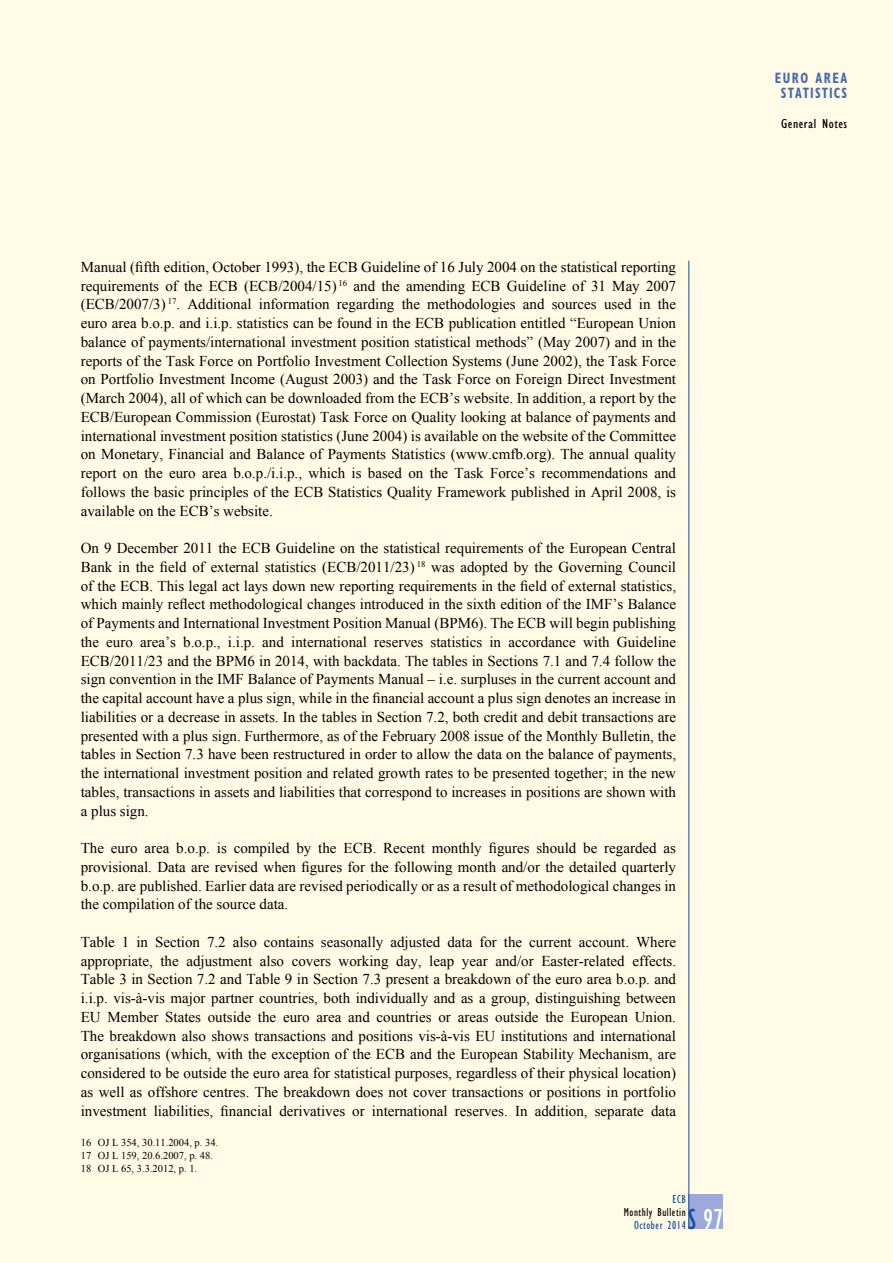
<style>
.page{position:relative;width:893px;height:1263px;background:#fffbe6}
.page>*{position:absolute;margin:0;border:0;box-sizing:border-box;transform-origin:0 0}
.t1{font:condensed 30px "Gill Sans Myriad";color:#fff;scale:.95 1}
.t2{font:15px/18.8px "Times New Roman WGL";color:#000;text-align:justify}
.t3{font:700 condensed 15px/15px "Gill Sans Myriad";letter-spacing:.08em;color:#4869b1;text-align:center;scale:.85 1}
.t4{font:condensed 13.5px "Gill Sans Myriad";letter-spacing:.035em;color:#000;scale:1.1 1}
.t5{font:condensed 12px "Gill Sans Myriad";letter-spacing:.05em;color:#000;scale:.95 1}
.t6{font:condensed 12px "Gill Sans Myriad";letter-spacing:.05em;color:#114e9f;scale:.95 1}
.t7{font:10.5px/12.8px "Times New Roman WGL";color:#000}
.s1{color:#114e9f}
</style>
<div class="page">
<div style="left:689px;top:1195px;width:34px;height:34px;background:#9da9db"></div>
<hr style="left:689px;top:261px;width:1px;height:968px;background:#114e9f">
<p class="t2" style="left:81px;top:257px;width:597px">Manual (fifth edition, October 1993), the ECB Guideline of 16 July 2004 on the statistical reporting requirements of the ECB (ECB/2004/15) <sup>16</sup> and the amending ECB Guideline of 31 May 2007 (ECB/2007/3) <sup>17</sup>. Additional information regarding the methodologies and sources used in the euro area b.o.p. and i.i.p. statistics can be found in the ECB publication entitled “European Union balance of payments/international investment position statistical methods” (May 2007) and in the reports of the Task Force on Portfolio Investment Collection Systems (June 2002), the Task Force on Portfolio Investment Income (August 2003) and the Task Force on Foreign Direct Investment (March 2004), all of which can be downloaded from the ECB’s website. In addition, a report by the ECB/European Commission (Eurostat) Task Force on Quality looking at balance of payments and international investment position statistics (June 2004) is available on the website of the Committee on Monetary, Financial and Balance of Payments Statistics (www.cmfb.org). The annual quality report on the euro area b.o.p./i.i.p., which is based on the Task Force’s recommendations and follows the basic principles of the ECB Statistics Quality Framework published in April 2008, is available on the ECB’s website.</p>
<p class="t2" style="left:81px;top:538px;width:597px">On 9 December 2011 the ECB Guideline on the statistical requirements of the European Central Bank in the field of external statistics (ECB/2011/23) <sup>18</sup> was adopted by the Governing Council of the ECB. This legal act lays down new reporting requirements in the field of external statistics, which mainly reflect methodological changes introduced in the sixth edition of the IMF’s Balance of Payments and International Investment Position Manual (BPM6). The ECB will begin publishing the euro area’s b.o.p., i.i.p. and international reserves statistics in accordance with Guideline ECB/2011/23 and the BPM6 in 2014, with backdata. The tables in Sections 7.1 and 7.4 follow the sign convention in the IMF Balance of Payments Manual – i.e. surpluses in the current account and the capital account have a plus sign, while in the financial account a plus sign denotes an increase in liabilities or a decrease in assets. In the tables in Section 7.2, both credit and debit transactions are presented with a plus sign. Furthermore, as of the February 2008 issue of the Monthly Bulletin, the tables in Section 7.3 have been restructured in order to allow the data on the balance of payments, the international investment position and related growth rates to be presented together; in the new tables, transactions in assets and liabilities that correspond to increases in positions are shown with a plus sign.</p>
<p class="t2" style="left:81px;top:838px;width:597px">The euro area b.o.p. is compiled by the ECB. Recent monthly figures should be regarded as provisional. Data are revised when figures for the following month and/or the detailed quarterly b.o.p. are published. Earlier data are revised periodically or as a result of methodological changes in the compilation of the source data.</p>
<p class="t2" style="left:81px;top:932px;width:597px">Table 1 in Section 7.2 also contains seasonally adjusted data for the current account. Where appropriate, the adjustment also covers working day, leap year and/or Easter-related effects.<br>Table 3 in Section 7.2 and Table 9 in Section 7.3 present a breakdown of the euro area b.o.p. and i.i.p. vis-à-vis major partner countries, both individually and as a group, distinguishing between EU Member States outside the euro area and countries or areas outside the European Union.<br>The breakdown also shows transactions and positions vis-à-vis EU institutions and international organisations (which, with the exception of the ECB and the European Stability Mechanism, are considered to be outside the euro area for statistical purposes, regardless of their physical location) as well as offshore centres. The breakdown does not cover transactions or positions in portfolio investment liabilities, financial derivatives or international reserves. In addition, separate data</p>
<p class="t7" style="left:81px;top:1136px;width:139px">16 OJ L 354, 30.11.2004, p. 34.<br>17 OJ L 159, 20.6.2007, p. 48.<br>18 OJ L 65, 3.3.2012, p. 1.</p>
<p class="t6" style="left:672px;top:1192px;width:16px">ECB</p>
<p class="t5" style="left:624px;top:1205px;width:67px">Monthly Bulletin</p>
<p class="t6" style="left:634px;top:1218px;width:56px">October 2014</p>
<h1 class="t1" style="left:688px;top:1201px;width:39px"><span class="s1">S</span> 97</h1>
<p class="t3" style="left:775px;top:71px;width:87px">EURO AREA<br>STATISTICS</p>
<p class="t4" style="left:781px;top:116px;width:62px">General Notes</p>
</div>
